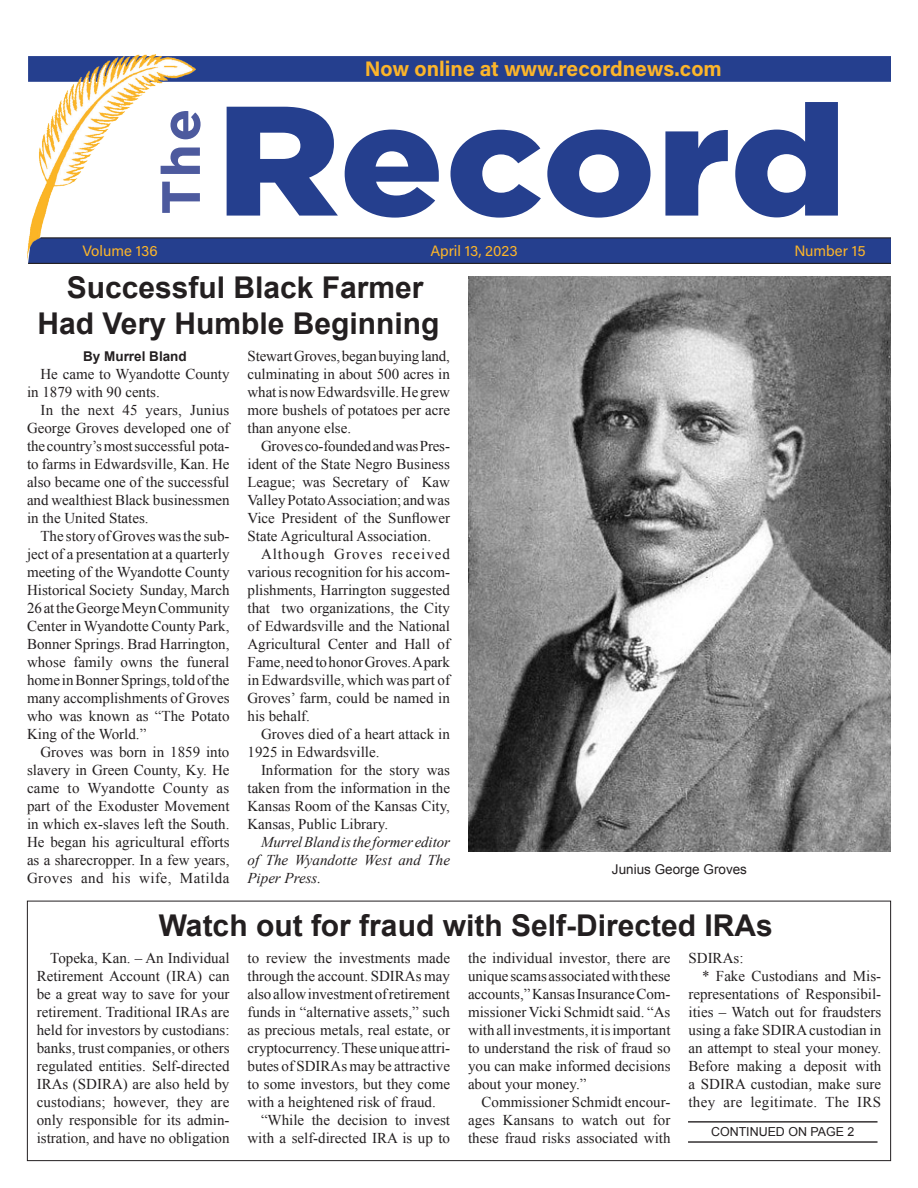
<style>
.page{position:relative;width:918px;height:1188px;background:#fff}
.page>*{position:absolute;margin:0;border:0;box-sizing:border-box;transform-origin:0 0}
.t1{font:900 155.55px "Gotham";letter-spacing:-.005em;color:#253f8e;scale:1.11 1}
.t2{font:700 53.85px "Gotham";color:#4d5a9e}
.Record_Head{font:700 30px/36px "Arial";color:#231f20;text-align:center}
.Plain_Text{font:700 21px "Acumin Pro";color:#fcb52a}
.Plain_Text-2{font:15px/18px "Times New Roman";color:#231f20;text-align:justify}
.Plain_Text-3{font:italic 15px/18px "Times New Roman";color:#231f20;text-align:justify}
.Plain_Text-4{font:15px "Acumin Pro";color:#fcb52a}
.Plain_Text-5{font:13.5px "Arial";color:#231f20}
.Record_Head-2{font:700 13.5px "Arial";color:#231f20}
.Continued_on_Pg{font:12.45px "Arial";color:#231f20}
</style>
<div class="page">
<hr style="left:688px;top:1121px;width:190px;height:2px;background:#231f20">
<hr style="left:688px;top:1141px;width:190px;height:2px;background:#231f20">
<div style="left:28px;top:56px;width:863px;height:26px;background:#253f8e"></div>
<svg style="left:195px;top:238px;width:696px;height:25px;background:#243e8b"></svg>
<img style="left:27px;top:54px;width:168px;height:209px">
<hr style="left:40px;top:237px;width:851px;height:1px;background:#231f20">
<hr style="left:28px;top:263px;width:863px;height:1px;background:#231f20">
<img style="left:468px;top:276px;width:423px;height:576px">
<p class="t2" style="left:145px;top:215px;width:108px;rotate:-90deg">The</p>
<p class="Plain_Text-4" style="left:82px;top:240px;width:77px">Volume 136</p>
<p class="Plain_Text" style="left:365px;top:54px;width:358px">Now online at www.recordnews.com</p>
<p class="t1" style="left:216px;top:53px;width:570px">Record</p>
<p class="Plain_Text-4" style="left:430px;top:240px;width:89px">April 13, 2023</p>
<p class="Plain_Text-4" style="left:794px;top:240px;width:73px">Number 15</p>
<p class="Record_Head" style="left:38px;top:271px;width:403px">Successful Black Farmer<br>Had Very Humble Beginning</p>
<p class="Plain_Text-2" style="left:248px;top:347px;width:204px">Stewart Groves, began buying land, culminating in about 500 acres in what is now Edwardsville. He grew more bushels of potatoes per acre than anyone else.</p>
<p class="Plain_Text-2" style="left:248px;top:437px;width:204px;text-indent:14px">Groves co-founded and was Pres&shy;ident of the State Negro Business League; was Secretary of Kaw Valley Potato Association; and was Vice President of the Sunflower State Agricultural Association.</p>
<p class="Plain_Text-2" style="left:248px;top:545px;width:204px;text-indent:14px">Although Groves received various recognition for his accom&shy;plishments, Harrington suggested that two organizations, the City of Edwardsville and the National Agricultural Center and Hall of Fame, need to honor Groves. A park in Edwardsville, which was part of Groves’ farm, could be named in his behalf.</p>
<p class="Plain_Text-2" style="left:248px;top:725px;width:204px;text-indent:14px">Groves died of a heart attack in<br>1925 in Edwardsville.</p>
<p class="Plain_Text-2" style="left:248px;top:761px;width:204px;text-indent:14px">Information for the story was taken from the information in the Kansas Room of the Kansas City, Kansas, Public Library.</p>
<p class="Plain_Text-3" style="left:248px;top:833px;width:204px;text-indent:14px">Murrel Bland is the former editor of The Wyandotte West and The Piper Press.</p>
<p class="Record_Head-2" style="left:83px;top:347px;width:105px">By Murrel Bland</p>
<p class="Plain_Text-2" style="left:27px;top:365px;width:204px;text-indent:14px">He came to Wyandotte County in 1879 with 90 cents.</p>
<p class="Plain_Text-2" style="left:27px;top:401px;width:204px;text-indent:14px">In the next 45 years, Junius George Groves developed one of the country’s most successful pota&shy;to farms in Edwardsville, Kan. He also became one of the successful and wealthiest Black businessmen in the United States.</p>
<p class="Plain_Text-2" style="left:27px;top:527px;width:204px;text-indent:14px">The story of Groves was the sub&shy;ject of a presentation at a quarterly meeting of the Wyandotte County Historical Society Sunday, March 26 at the George Meyn Community Center in Wyandotte County Park, Bonner Springs. Brad Harrington, whose family owns the funeral home in Bonner Springs, told of the many accomplishments of Groves who was known as “The Potato King of the World.”</p>
<p class="Plain_Text-2" style="left:27px;top:743px;width:204px;text-indent:14px">Groves was born in 1859 into slavery in Green County, Ky. He came to Wyandotte County as part of the Exoduster Movement in which ex-slaves left the South.<br>He began his agricultural efforts as a sharecropper. In a few years, Groves and his wife, Matilda</p>
<p class="Plain_Text-5" style="left:612px;top:860px;width:137px">Junius George Groves</p>
<p class="Record_Head" style="left:159px;top:908px;width:615px">Watch out for fraud with Self-Directed IRAs</p>
<p class="Plain_Text-2" style="left:248px;top:949px;width:204px">to review the investments made through the account. SDIRAs may also allow investment of retirement funds in “alternative assets,” such as precious metals, real estate, or cryptocurrency. These unique attri&shy;butes of SDIRAs may be attractive to some investors, but they come with a heightened risk of fraud.</p>
<p class="Plain_Text-2" style="left:248px;top:1111px;width:204px;text-align:right">“While the decision to invest with a self-directed IRA is up to</p>
<p class="Plain_Text-2" style="left:37px;top:949px;width:194px;text-indent:14px">Topeka, Kan. – An Individual Retirement Account (IRA) can be a great way to save for your retirement. Traditional IRAs are held for investors by custodians: banks, trust companies, or others regulated entities. Self-directed IRAs (SDIRA) are also held by custodians; however, they are only responsible for its admin&shy;istration, and have no obligation</p>
<p class="Plain_Text-2" style="left:468px;top:949px;width:204px">the individual investor, there are unique scams associated with these accounts,” Kansas Insurance Com&shy;missioner Vicki Schmidt said. “As with all investments, it is important to understand the risk of fraud so you can make informed decisions about your money.”</p>
<p class="Plain_Text-2" style="left:468px;top:1093px;width:204px;text-indent:14px">Commissioner Schmidt encour&shy;ages Kansans to watch out for these fraud risks associated with</p>
<p class="Plain_Text-2" style="left:688px;top:949px;width:57px">SDIRAs:</p>
<p class="Plain_Text-2" style="left:688px;top:967px;width:194px;text-indent:14px">* Fake Custodians and Mis&shy;representations of Responsibil&shy;ities – Watch out for fraudsters using a fake SDIRA custodian in an attempt to steal your money.<br>Before making a deposit with a SDIRA custodian, make sure they are legitimate. The IRS</p>
<p class="Continued_on_Pg" style="left:711px;top:1124px;width:145px">CONTINUED ON PAGE 2</p>
</div>
